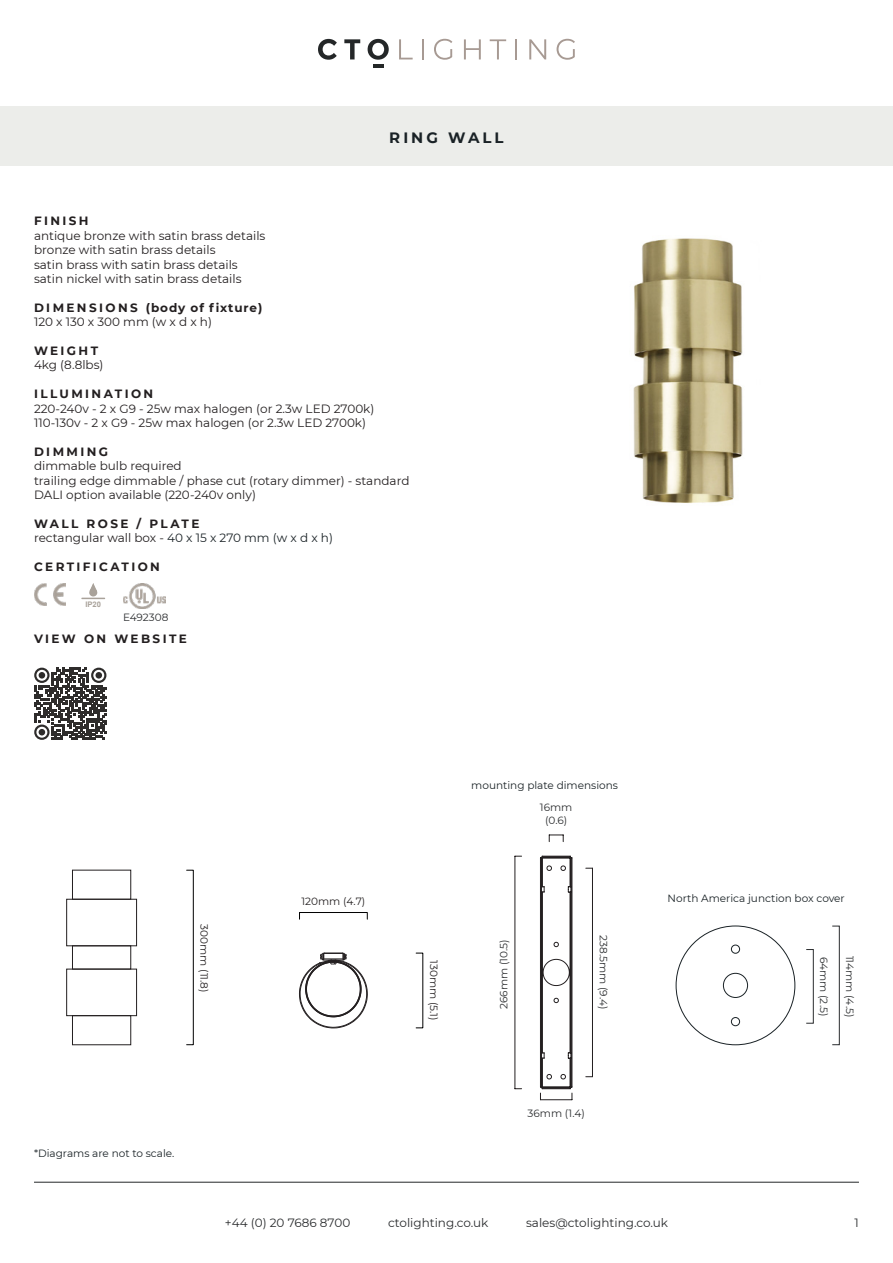
<style>
.page{position:relative;width:893px;height:1263px;background:#fff}
.page>*{position:absolute;margin:0;border:0;box-sizing:border-box;transform-origin:0 0}
.t1{font:700 15px "Montserrat";letter-spacing:.2em;color:#1a2226}
.t2{font:12px/14.4px "Montserrat";color:#231f20}
.t3{font:12px "Montserrat";color:#2a2c2e}
.t4{font:700 12px "Montserrat";letter-spacing:.2em;color:#231f20}
.t5{font:700 12px "Montserrat";letter-spacing:.155em;color:#231f20}
.t6{font:10.5px "Montserrat";color:#1a2226}
.t7{font:10.5px/12.6px "Montserrat";color:#2a2c2e;text-align:center}
.t8{font:10.5px "Montserrat";color:#231f20}
.t9{font:700 7.65px "Arial";color:#a9a29a}
.s1{font-weight:700}
.s2{color:#1a2226}
</style>
<div class="page">
<hr style="left:34px;top:1182px;width:825px;height:1px;background:#242728">
<hr style="left:373px;top:64px;width:11px;height:4px;background:#242728">
<svg style="left:318px;top:39px;width:19px;height:21px"></svg>
<svg style="left:344px;top:39px;width:16px;height:20px"></svg>
<svg style="left:368px;top:39px;width:21px;height:21px"></svg>
<hr style="left:422px;top:39px;width:2px;height:20px;background:#a79a93">
<svg style="left:434px;top:39px;width:18px;height:21px"></svg>
<svg style="left:464px;top:39px;width:17px;height:20px"></svg>
<svg style="left:490px;top:39px;width:16px;height:20px"></svg>
<hr style="left:515px;top:39px;width:2px;height:20px;background:#a79a93">
<svg style="left:529px;top:39px;width:17px;height:20px"></svg>
<svg style="left:557px;top:39px;width:18px;height:21px"></svg>
<svg style="left:399px;top:39px;width:14px;height:20px"></svg>
<div style="left:0;top:106px;width:893px;height:60px;background:#ecedea"></div>
<div style="left:299px;top:912px;width:69px;height:7px;border:1px solid #000001"></div>
<div style="left:186px;top:870px;width:8px;height:175px;border:1px solid #000001"></div>
<img style="left:633px;top:238px;width:110px;height:265px">
<svg style="left:299px;top:952px;width:69px;height:76px"></svg>
<div style="left:66px;top:899px;width:71px;height:47px;border:1px solid #231f20"></div>
<div style="left:72px;top:945px;width:59px;height:24px;border:1px solid #231f20"></div>
<div style="left:66px;top:969px;width:71px;height:47px;border:1px solid #231f20"></div>
<div style="left:72px;top:870px;width:59px;height:29px;border:1px solid #231f20"></div>
<div style="left:72px;top:1015px;width:59px;height:30px;border:1px solid #231f20"></div>
<img style="left:34px;top:583px;width:32px;height:23px">
<svg style="left:81px;top:583px;width:24px;height:16px"></svg>
<img style="left:124px;top:583px;width:42px;height:25px">
<svg style="left:549px;top:834px;width:15px;height:8px"></svg>
<hr style="left:592px;top:868px;width:1px;height:209px;background:#231f20">
<hr style="left:514px;top:856px;width:1px;height:233px;background:#231f20">
<svg style="left:540px;top:855px;width:33px;height:245px"></svg>
<div style="left:723px;top:973px;width:25px;height:25px;border:1px solid #1a2226;border-radius:50%"></div>
<div style="left:731px;top:945px;width:9px;height:9px;border:1px solid #1a2226;border-radius:50%"></div>
<div style="left:731px;top:1017px;width:9px;height:9px;border:1px solid #1a2226;border-radius:50%"></div>
<div style="left:832px;top:926px;width:8px;height:119px;border:1px solid #2a2c2e"></div>
<div style="left:806px;top:949px;width:8px;height:74px;border:1px solid #2a2c2e"></div>
<svg style="left:34px;top:668px;width:73px;height:72px"></svg>
<p class="t1" style="left:389px;top:127px;width:116px">RING WALL</p>
<p class="t4" style="left:34px;top:212px;width:56px">FINISH</p>
<p class="t2" style="left:34px;top:228px;width:233px">antique bronze with satin brass details bronze with satin brass details<br>satin brass with satin brass details satin nickel with satin brass details</p>
<p class="t5" style="left:34px;top:299px;width:230px">DIMENSIONS (body of fixture)</p>
<p class="t2" style="left:34px;top:314px;width:179px">120 x 130 x 300 mm (w x d x h)</p>
<p class="t4" style="left:34px;top:342px;width:66px">WEIGHT</p>
<p class="t2" style="left:34px;top:357px;width:71px">4kg (8.8lbs)</p>
<p class="t4" style="left:34px;top:385px;width:121px">ILLUMINATION</p>
<p class="t2" style="left:34px;top:401px;width:342px">220-240v - 2 x G9 - 25w max halogen (or 2.3w LED 2700k)<br>110-130v - 2 x G9 - 25w max halogen (or 2.3w LED 2700k)</p>
<p class="t4" style="left:34px;top:443px;width:76px">DIMMING</p>
<p class="t2" style="left:34px;top:458px;width:377px">dimmable bulb required<br>trailing edge dimmable / phase cut (rotary dimmer) - standard<br>DALI option available (220-240v only)</p>
<p class="t2" style="left:34px;top:516px;width:300px"><span class="s1">WALL ROSE / PLATE<br></span>rectangular wall box - <span class="s2">40 x 15 x 270 mm (w x d x h)</span></p>
<p class="t4" style="left:34px;top:558px;width:127px">CERTIFICATION</p>
<p class="t9" style="left:85px;top:599px;width:17px">IP20</p>
<p class="t7" style="left:123px;top:611px;width:47px">E492308</p>
<p class="t4" style="left:34px;top:630px;width:154px">VIEW ON WEBSITE</p>
<p class="t8" style="left:211px;top:924px;width:70px;rotate:90deg">300mm (11.8)</p>
<p class="t8" style="left:301px;top:894px;width:65px">120mm (4.7)</p>
<p class="t6" style="left:471px;top:778px;width:148px">mounting plate dimensions</p>
<p class="t7" style="left:540px;top:800px;width:34px">16mm (0.6)</p>
<p class="t8" style="left:441px;top:960px;width:62px;rotate:90deg">130mm (5.1)</p>
<p class="t7" style="left:497px;top:1009px;width:71px;rotate:-90deg">266mm (10.5)</p>
<p class="t7" style="left:610px;top:935px;width:76px;rotate:90deg">238.5mm (9.4)</p>
<p class="t6" style="left:668px;top:891px;width:179px">North America junction box cover</p>
<p class="t7" style="left:831px;top:956px;width:61px;rotate:90deg">64mm (2.5)</p>
<p class="t7" style="left:857px;top:955px;width:63px;rotate:90deg">114mm (4.5)</p>
<p class="t6" style="left:34px;top:1146px;width:142px">*Diagrams are not to scale.</p>
<p class="t7" style="left:528px;top:1106px;width:59px">36mm (1.4)</p>
<p class="t3" style="left:225px;top:1214px;width:127px">+44 (0) 20 7686 8700</p>
<p class="t3" style="left:388px;top:1214px;width:102px">ctolighting.co.uk</p>
<p class="t3" style="left:526px;top:1214px;width:143px">sales@ctolighting.co.uk</p>
<p class="t3" style="left:855px;top:1214px;width:6px">1</p>
</div>
